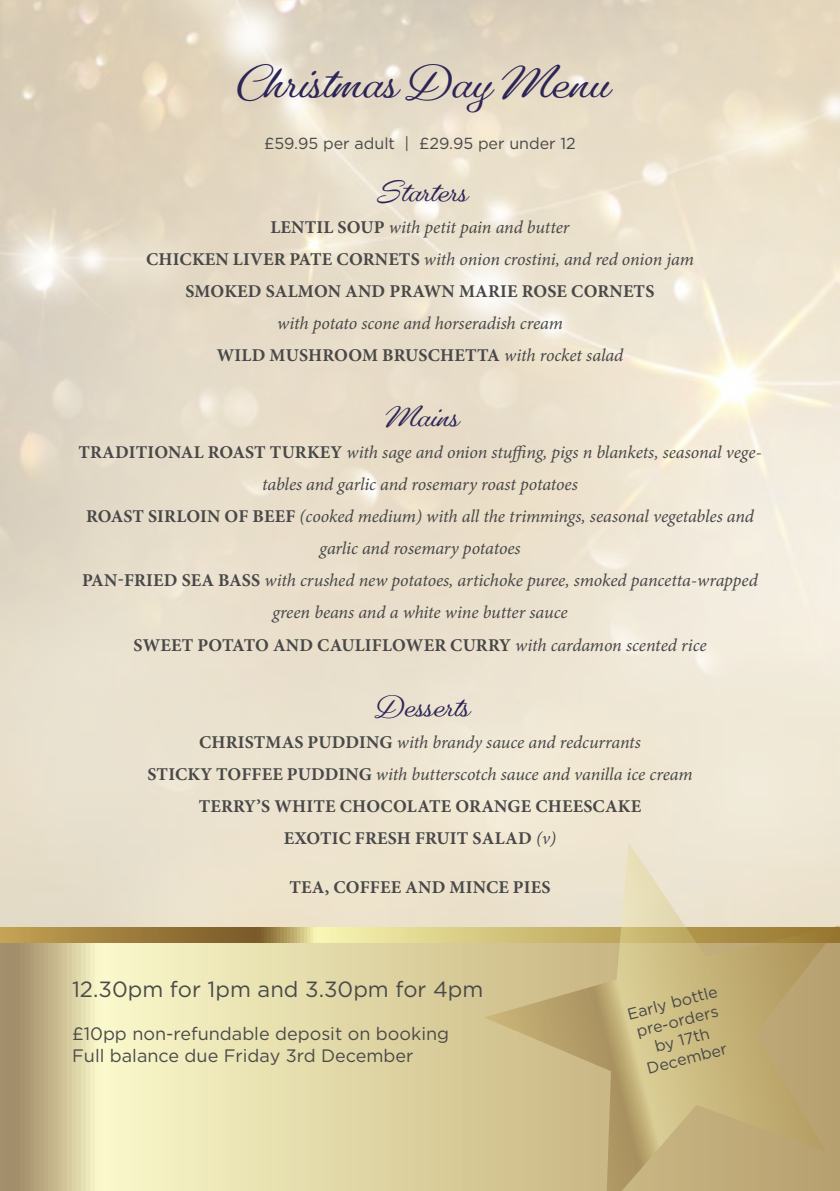
<style>
.page{position:relative;width:840px;height:1191px;background:#fff}
.page>*{position:absolute;margin:0;border:0;box-sizing:border-box;transform-origin:0 0}
.t1{font:700 44px "Gautreaux";letter-spacing:-.01em;color:#2d2557}
.t2{font:700 28px "Gautreaux";letter-spacing:-.01em;color:#2d2557}
.t3{font:22px "Gotham";color:#4a4a4a}
.t4{font:italic 18px/32px "Minion Pro";letter-spacing:-.01em;color:#484848;text-align:center}
.t5{font:700 18px/32px "Minion Pro";letter-spacing:.01em;color:#484848;text-align:center}
.t6{font:18px/21.6px "Gotham";color:#4a4a4a}
.t7{font:16px/19.2px "Gotham";color:#484848;text-align:center}
.s1{font-weight:400;font-style:italic}
.s2{font-weight:700;font-style:normal}
</style>
<div class="page">
<svg style="left:0;top:942px;width:483px;height:249px;background:#dfd6a7"></svg>
<svg style="left:0;top:927px;width:483px;height:15px;background:#b9a362"></svg>
<svg style="left:483px;top:842px;width:356px;height:349px;background:#cebd8f"></svg>
<h1 class="t1" style="left:232px;top:56px;width:377px">Christmas Day Menu</h1>
<p class="t7" style="left:264px;top:134px;width:313px">£59.95 per adult | £29.95 per under 12</p>
<h2 class="t2" style="left:373px;top:175px;width:95px">Starters</h2>
<p class="t5" style="left:146px;top:211px;width:549px">LENTIL SOUP <span class="s1">with petit pain and butter<br></span>CHICKEN LIVER PATE CORNETS <span class="s1">with onion crostini, and red onion jam<br></span>SMOKED SALMON AND PRAWN MARIE ROSE CORNETS</p>
<p class="t4" style="left:217px;top:307px;width:408px">with potato scone and horseradish cream<br><span class="s2">WILD MUSHROOM BRUSCHETTA</span> with rocket salad</p>
<h2 class="t2" style="left:382px;top:400px;width:77px">Mains</h2>
<p class="t4" style="left:78px;top:436px;width:684px"><span class="s2">TRADITIONAL ROAST TURKEY</span> with sage and onion stuffing, pigs n blankets, seasonal vege&shy;tables and garlic and rosemary roast potatoes<br><span class="s2">ROAST SIRLOIN OF BEEF</span> (cooked medium) with all the trimmings, seasonal vegetables and garlic and rosemary potatoes<br><span class="s2">PAN-FRIED SEA BASS</span> with crushed new potatoes, artichoke puree, smoked pancetta‐wrapped green beans and a white wine butter sauce<br><span class="s2">SWEET POTATO AND CAULIFLOWER CURRY</span> with cardamon scented rice</p>
<h2 class="t2" style="left:371px;top:690px;width:99px">Desserts</h2>
<p class="t5" style="left:147px;top:726px;width:546px">CHRISTMAS PUDDING <span class="s1">with brandy sauce and redcurrants<br></span>STICKY TOFFEE PUDDING <span class="s1">with butterscotch sauce and vanilla ice cream </span>TERRY’S WHITE CHOCOLATE ORANGE CHEESCAKE<br>EXOTIC FRESH FRUIT SALAD <span class="s1">(v)</span></p>
<p class="t5" style="left:289px;top:871px;width:262px">TEA, COFFEE AND MINCE PIES</p>
<p class="t3" style="left:72px;top:977px;width:412px">12.30pm for 1pm and 3.30pm for 4pm</p>
<p class="t6" style="left:72px;top:1022px;width:378px">£10pp non-refundable deposit on booking<br>Full balance due Friday 3rd December</p>
<p class="t7" style="left:625px;top:1004px;width:94px;rotate:-14deg">Early bottle pre-orders by 17th<br>December</p>
</div>
